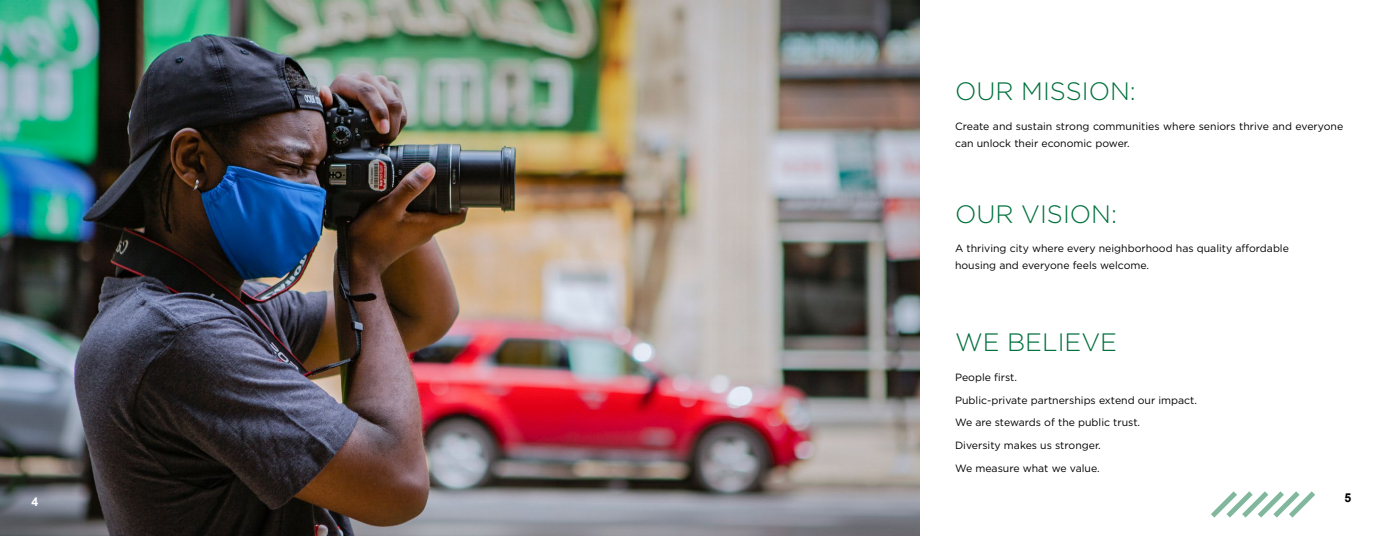
<style>
.page{position:relative;width:1386px;height:536px;background:#fff}
.page>*{position:absolute;margin:0;border:0;box-sizing:border-box;transform-origin:0 0}
.t1{font:300 25.11px "Gotham";color:#00703c}
.t2{font:700 12.25px "Arial";color:#000}
.t3{font:700 12.25px "Arial";color:#fff}
.t4{font:10.5px/22.8px "Gotham";color:#000}
</style>
<div class="page">
<img style="left:0;top:0;width:920px;height:536px">
<svg style="left:1211px;top:491px;width:104px;height:27px"></svg>
<p class="t3" style="left:32px;top:493px;width:8px">4</p>
<h1 class="t1" style="left:955px;top:75px;width:182px">OUR MISSION:</h1>
<p class="t4" style="left:955px;top:118px;width:390px;line-height:16.6px">Create and sustain strong communities where seniors thrive and everyone can unlock their economic power.</p>
<h1 class="t1" style="left:955px;top:198px;width:164px">OUR VISION:</h1>
<p class="t4" style="left:955px;top:240px;width:335px;line-height:16.6px">A thriving city where every neighborhood has quality affordable housing and everyone feels welcome.</p>
<h1 class="t1" style="left:955px;top:326px;width:164px">WE BELIEVE</h1>
<p class="t4" style="left:955px;top:365px;width:244px">People first.<br>Public-private partnerships extend our impact.<br>We are stewards of the public trust.<br>Diversity makes us stronger.<br>We measure what we value.</p>
<p class="t2" style="left:1344px;top:489px;width:8px">5</p>
</div>
